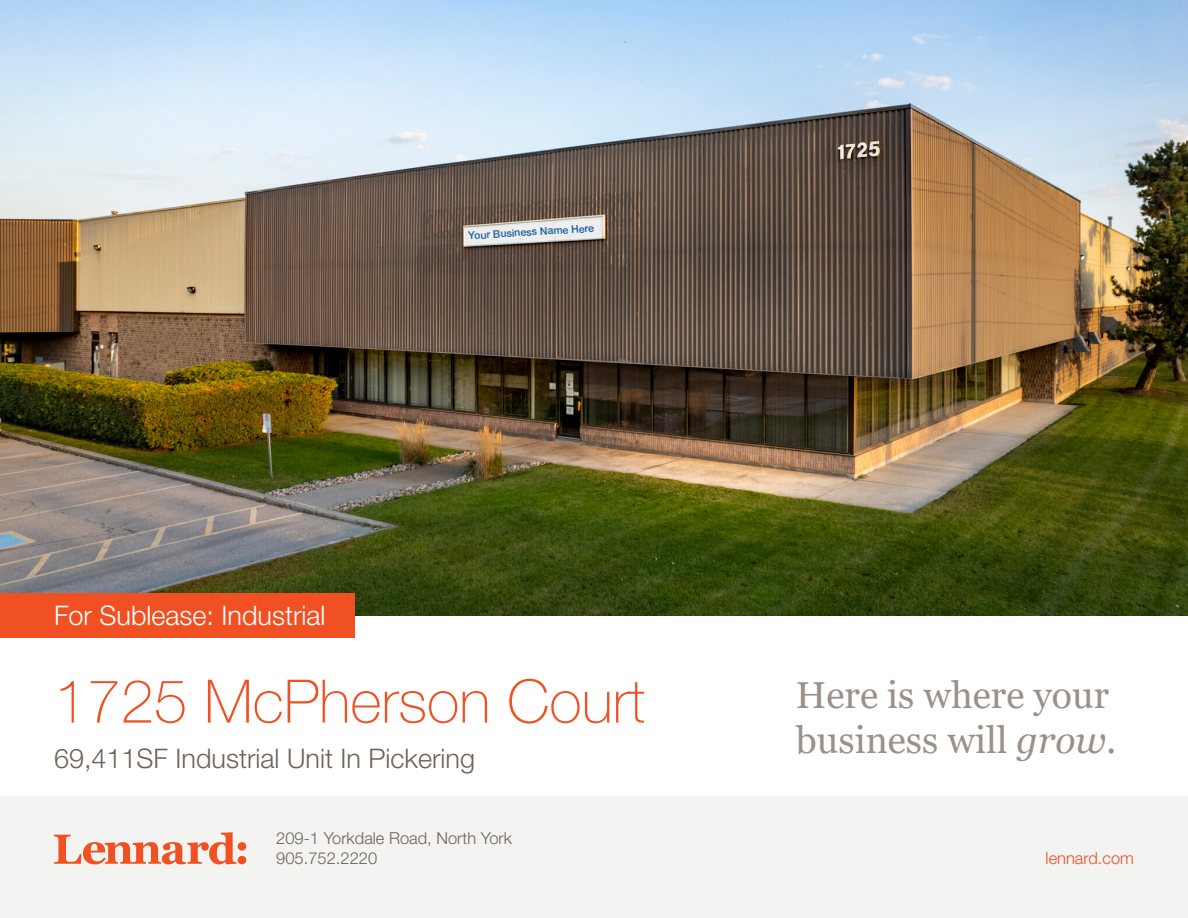
<style>
.page{position:relative;width:1188px;height:918px;background:#fff}
.page>*{position:absolute;margin:0;border:0;box-sizing:border-box;transform-origin:0 0}
.Heading_1{font:100 60px "Helvetica Neue LT Std";color:#f05022}
.t1{font:37.5px/45px "Georgia";color:#9c918a}
.Subheading_1{font:300 27px "Helvetica Neue LT Std";color:#6f6359}
.Subheading_1-2{font:300 27px "Helvetica Neue LT Std";color:#fff}
.Paragraph{font:300 16.5px/19.8px "Helvetica Neue LT Std";color:#6f6359}
.t2{font:300 16.5px "Helvetica Neue LT Std";color:#f05022}
.t3{font:500 10.5px "Helvetica Neue LT Std";color:#175d9e}
.s1{font-style:italic}
</style>
<div class="page">
<div style="left:0;top:796px;width:1188px;height:122px;background:#f3f3f1"></div>
<svg style="left:54px;top:832px;width:192px;height:32px"></svg>
<img style="left:0;top:0;width:1188px;height:616px">
<div style="left:0;top:594px;width:355px;height:44px;background:#f05022"></div>
<p class="t3" style="left:468px;top:229px;width:127px;rotate:-3deg">Your Business Name Here</p>
<p class="Subheading_1-2" style="left:54px;top:599px;width:273px">For Sublease: Industrial</p>
<p class="Heading_1" style="left:54px;top:667px;width:592px">1725 McPherson Court</p>
<p class="Subheading_1" style="left:54px;top:742px;width:423px">69,411SF Industrial Unit In Pickering</p>
<p class="Paragraph" style="left:276px;top:828px;width:237px">209-1 Yorkdale Road, North York<br>905.752.2220</p>
<h2 class="t1" style="left:796px;top:673px;width:322px">Here is where your business will <span class="s1">grow.</span></h2>
<p class="t2" style="left:1046px;top:848px;width:90px">lennard.com</p>
</div>
